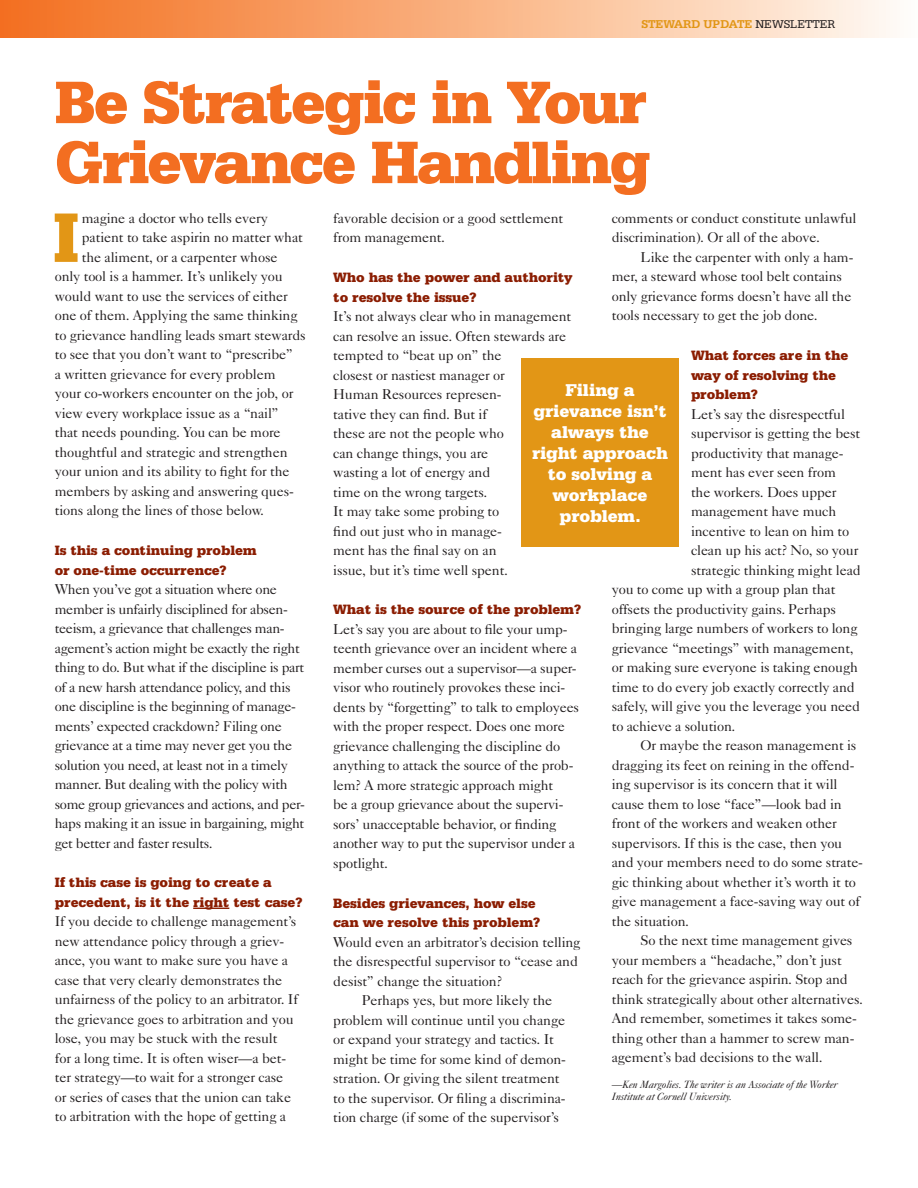
<style>
.page{position:relative;width:918px;height:1188px;background:#fff}
.page>*{position:absolute;margin:0;border:0;box-sizing:border-box;transform-origin:0 0}
.Drop_Cap{font:900 73.65px "Serifa BT";color:#e29616}
.A_Head{font:900 63px/60px "Serifa BT";letter-spacing:-.04em;color:#f36e21}
.Pull_Quote{font:900 18px/21px "Serifa BT";letter-spacing:-.01em;color:#fff;text-align:center}
.Text_-_No_Indent{font:14.25px/19.5px "Caslon Five Forty";letter-spacing:-.01em;color:#231f20}
.Text{font:14.25px/19.5px "Caslon Five Forty";letter-spacing:-.01em;color:#231f20}
.Drop_Cap-2{font:14.25px "Caslon Five Forty";letter-spacing:-.01em;color:#231f20}
.BHead{font:900 14.25px/19.5px "Serifa BT";letter-spacing:-.01em;color:#8b1d02}
.t1{font:700 12px "Serifa BT";letter-spacing:-.005em;color:#e29616}
.Signature{font:italic 10.5px/12px "Caslon Five Forty";letter-spacing:-.01em;color:#231f20}
.s1{font-weight:400;color:#231f20}
</style>
<div class="page">
<div style="left:0;top:0;width:918px;height:38px;background:linear-gradient(to right,#f36d1a,#fff9f0)"></div>
<hr style="left:193px;top:908px;width:36px;height:1px;background:#8b1d02">
<div style="left:521px;top:359px;width:158px;height:188px;background:#e29616"></div>
<p class="t1" style="left:641px;top:16px;width:195px">STEWARD UPDATE <span class="s1">NEWSLETTER</span></p>
<p class="A_Head" style="left:55px;top:71px;width:597px">Be Strategic in Your<br>Grievance Handling</p>
<p class="Drop_Cap" style="left:53px;top:192px;width:28px">I</p>
<p class="Drop_Cap-2" style="left:82px;top:209px;width:188px">magine a doctor who tells every</p>
<p class="Text_-_No_Indent" style="left:333px;top:208px;width:232px">favorable decision or a good settlement from management.</p>
<p class="BHead" style="left:333px;top:267px;width:241px">Who has the power and authority to resolve the issue?</p>
<p class="Text_-_No_Indent" style="left:333px;top:306px;width:240px">It’s not always clear who in management can resolve an issue. Often stewards are tempted to “beat up on” the<br>closest or nastiest manager or<br>Human Resources represen-<br>tative they can find. But if<br>these are not the people who<br>can change things, you are<br>wasting a lot of energy and<br>time on the wrong targets.<br>It may take some probing to<br>find out just who in manage-<br>ment has the final say on an<br>issue, but it’s time well spent.</p>
<p class="BHead" style="left:333px;top:600px;width:249px">What is the source of the problem?</p>
<p class="Text_-_No_Indent" style="left:333px;top:619px;width:247px">Let’s say you are about to file your ump&shy;teenth grievance over an incident where a member curses out a supervisor—a super&shy;visor who routinely provokes these inci&shy;dents by “forgetting” to talk to employees with the proper respect. Does one more grievance challenging the discipline do anything to attack the source of the prob&shy;lem? A more strategic approach might<br>be a group grievance about the supervi&shy;sors’ unacceptable behavior, or finding another way to put the supervisor under a spotlight.</p>
<p class="BHead" style="left:333px;top:893px;width:208px">Besides grievances, how else can we resolve this problem?</p>
<p class="Text_-_No_Indent" style="left:333px;top:932px;width:249px">Would even an arbitrator’s decision telling the disrespectful supervisor to “cease and desist” change the situation?</p>
<p class="Text" style="left:333px;top:990px;width:234px;text-indent:29px">Perhaps yes, but more likely the problem will continue until you change or expand your strategy and tactics. It might be time for some kind of demon&shy;stration. Or giving the silent treatment to the supervisor. Or filing a discrimina&shy;tion charge (if some of the supervisor’s</p>
<p class="Text" style="left:612px;top:208px;width:246px">comments or conduct constitute unlawful discrimination). Or all of the above.</p>
<p class="Text" style="left:612px;top:247px;width:243px;text-indent:29px">Like the carpenter with only a ham&shy;mer, a steward whose tool belt contains only grievance forms doesn’t have all the tools necessary to get the job done.</p>
<p class="BHead" style="left:691px;top:345px;width:159px">What forces are in the way of resolving the problem?</p>
<p class="Text_-_No_Indent" style="left:691px;top:404px;width:155px">Let’s say the disrespectful</p>
<p class="Text_-_No_Indent" style="left:691px;top:423px;width:171px">supervisor is getting the best</p>
<p class="Text_-_No_Indent" style="left:691px;top:443px;width:154px">productivity that manage-</p>
<p class="Text_-_No_Indent" style="left:691px;top:462px;width:146px">ment has ever seen from</p>
<p class="Text_-_No_Indent" style="left:691px;top:482px;width:147px">the workers. Does upper</p>
<p class="Text_-_No_Indent" style="left:691px;top:501px;width:147px">management have much</p>
<p class="Text_-_No_Indent" style="left:691px;top:521px;width:160px">incentive to lean on him to</p>
<p class="Text_-_No_Indent" style="left:691px;top:540px;width:169px">clean up his act? No, so your</p>
<p class="Text_-_No_Indent" style="left:691px;top:560px;width:171px">strategic thinking might lead</p>
<p class="Text_-_No_Indent" style="left:612px;top:579px;width:225px">you to come up with a group plan that</p>
<p class="Text_-_No_Indent" style="left:612px;top:599px;width:226px">offsets the productivity gains. Perhaps</p>
<p class="Text_-_No_Indent" style="left:612px;top:618px;width:247px">bringing large numbers of workers to long</p>
<p class="Text_-_No_Indent" style="left:612px;top:638px;width:243px">grievance “meetings” with management,</p>
<p class="Text_-_No_Indent" style="left:612px;top:657px;width:248px">or making sure everyone is taking enough</p>
<p class="Text_-_No_Indent" style="left:612px;top:677px;width:245px">time to do every job exactly correctly and</p>
<p class="Text_-_No_Indent" style="left:612px;top:696px;width:250px">safely, will give you the leverage you need</p>
<p class="Text_-_No_Indent" style="left:612px;top:716px;width:125px">to achieve a solution.</p>
<p class="Text" style="left:612px;top:735px;width:253px;text-indent:29px">Or maybe the reason management is dragging its feet on reining in the offend&shy;ing supervisor is its concern that it will cause them to lose “face”—look bad in front of the workers and weaken other supervisors. If this is the case, then you and your members need to do some strate&shy;gic thinking about whether it’s worth it to give management a face-saving way out of the situation.</p>
<p class="Text" style="left:612px;top:930px;width:253px;text-indent:29px">So the next time management gives your members a “headache,” don’t just reach for the grievance aspirin. Stop and think strategically about other alternatives.<br>And remember, sometimes it takes some&shy;thing other than a hammer to screw man&shy;agement’s bad decisions to the wall.</p>
<p class="Signature" style="left:612px;top:1078px;width:227px">—Ken Margolies. The writer is an Associate of the Worker<br>Institute at Cornell University.</p>
<p class="Drop_Cap-2" style="left:82px;top:229px;width:223px">patient to take aspirin no matter what</p>
<p class="Drop_Cap-2" style="left:82px;top:248px;width:197px">the aliment, or a carpenter whose</p>
<p class="Drop_Cap-2" style="left:55px;top:268px;width:230px">only tool is a hammer. It’s unlikely you</p>
<p class="Drop_Cap-2" style="left:55px;top:287px;width:235px">would want to use the services of either</p>
<p class="Drop_Cap-2" style="left:55px;top:307px;width:244px">one of them. Applying the same thinking</p>
<p class="Drop_Cap-2" style="left:55px;top:326px;width:253px">to grievance handling leads smart stewards</p>
<p class="Drop_Cap-2" style="left:55px;top:346px;width:240px">to see that you don’t want to “prescribe”</p>
<p class="Drop_Cap-2" style="left:55px;top:365px;width:222px">a written grievance for every problem</p>
<p class="Drop_Cap-2" style="left:55px;top:385px;width:240px">your co-workers encounter on the job, or</p>
<p class="Drop_Cap-2" style="left:55px;top:404px;width:226px">view every workplace issue as a “nail”</p>
<p class="Drop_Cap-2" style="left:55px;top:424px;width:227px">that needs pounding. You can be more</p>
<p class="Drop_Cap-2" style="left:55px;top:443px;width:234px">thoughtful and strategic and strengthen</p>
<p class="Drop_Cap-2" style="left:55px;top:463px;width:236px">your union and its ability to fight for the</p>
<p class="Drop_Cap-2" style="left:55px;top:482px;width:241px">members by asking and answering ques-</p>
<p class="Drop_Cap-2" style="left:55px;top:502px;width:211px">tions along the lines of those below.</p>
<p class="BHead" style="left:55px;top:540px;width:204px">Is this a continuing problem or one-time occurrence?</p>
<p class="Text_-_No_Indent" style="left:55px;top:579px;width:252px">When you’ve got a situation where one member is unfairly disciplined for absen&shy;teeism, a grievance that challenges man&shy;agement’s action might be exactly the right thing to do. But what if the discipline is part of a new harsh attendance policy, and this one discipline is the beginning of manage&shy;ments’ expected crackdown? Filing one grievance at a time may never get you the solution you need, at least not in a timely manner. But dealing with the policy with some group grievances and actions, and per&shy;haps making it an issue in bargaining, might get better and faster results.</p>
<p class="BHead" style="left:55px;top:873px;width:249px">If this case is going to create a precedent, is it the right test case?</p>
<p class="Text_-_No_Indent" style="left:55px;top:911px;width:245px">If you decide to challenge management’s new attendance policy through a griev&shy;ance, you want to make sure you have a case that very clearly demonstrates the unfairness of the policy to an arbitrator. If the grievance goes to arbitration and you lose, you may be stuck with the result<br>for a long time. It is often wiser—a bet&shy;ter strategy—to wait for a stronger case or series of cases that the union can take to arbitration with the hope of getting a</p>
<p class="Pull_Quote" style="left:532px;top:379px;width:138px">Filing a grievance isn’t always the right approach to solving a workplace problem.</p>
</div>
